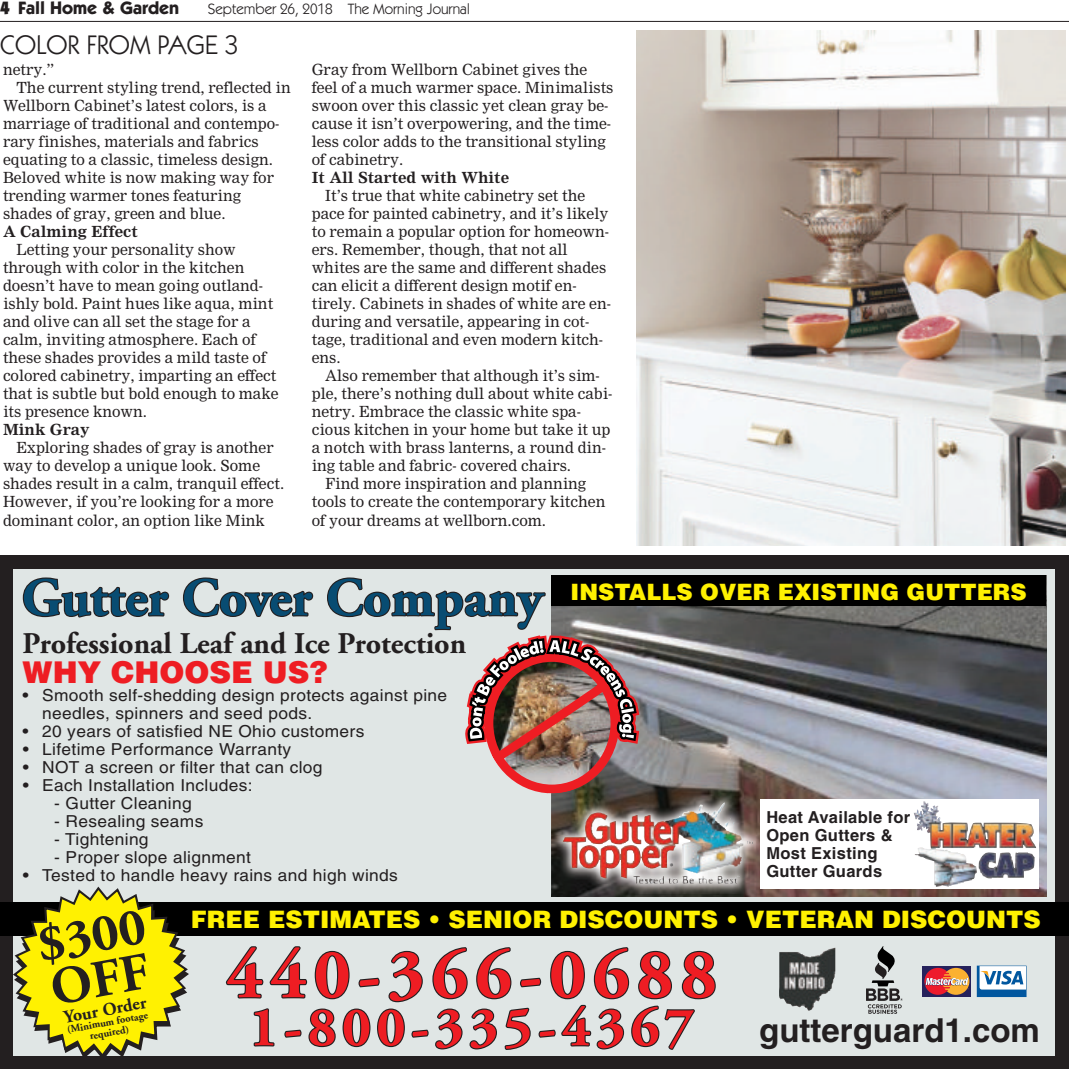
<style>
.page{position:relative;width:1069px;height:1069px;background:#fff}
.page>*{position:absolute;margin:0;border:0;box-sizing:border-box;transform-origin:0 0}
.t1{font:700 70.5px "Adobe Garamond";letter-spacing:.1em;color:#ee1d23}
.t2{font:700 55.5px "Adobe Garamond";letter-spacing:.1em;color:#ee1d23}
.t3{font:700 54px "Adobe Garamond";color:#084c72}
.t4{font:700 52.5px/45px "Adobe Garamond";color:#231f20}
.t5{font:700 33px "Helvetica";color:#231f20}
.t6{font:700 30px "Adobe Garamond";color:#231f20}
.t7{font:900 30px "Helvetica";color:#ee1d23}
.t8{font:27px "Itc Kabel";color:#231f20}
.t9{font:900 24px "Helvetica";color:#fff101}
.t10{font:900 22.5px "Helvetica";color:#fff101}
.t11{font:700 18px "Itc Kabel";color:#231f20}
.t12{font:700 18px "Adobe Garamond";color:#231f20}
.t13{font:16.5px/18px "Helvetica";letter-spacing:.02em;color:#231f20;scale:1.05 1}
.t14{font:700 16.5px/18px "Helvetica";letter-spacing:.02em;color:#231f20}
.t15{font:15px/18px "Nimrod";color:#231f20}
.t16{font:700 15px "Nimrod";color:#231f20}
.t17{font:15px "Itc Kabel";color:#231f20}
.t18{font:700 10.5px/10.5px "Adobe Garamond";color:#231f20;text-align:center}
.s1{font-weight:900}
</style>
<div class="page">
<hr style="left:0;top:21px;width:1068px;height:1px;background:#231f20">
<div style="left:0;top:555px;width:1068px;height:513px;background:#231f20"></div>
<div style="left:14px;top:569px;width:1041px;height:486px;background:#e0e6e5"></div>
<img style="left:644px;top:605px;width:401px;height:291px">
<div style="left:551px;top:575px;width:494px;height:30px;background:#000"></div>
<svg style="left:457px;top:605px;width:187px;height:451px"></svg>
<svg style="left:463px;top:605px;width:176px;height:339px"></svg>
<svg style="left:22px;top:577px;width:148px;height:41px"></svg>
<svg style="left:182px;top:577px;width:132px;height:41px"></svg>
<svg style="left:327px;top:577px;width:219px;height:54px"></svg>
<svg style="left:225px;top:944px;width:491px;height:106px"></svg>
<div style="left:0;top:901px;width:1068px;height:34px;background:#000"></div>
<img style="left:779px;top:947px;width:56px;height:63px">
<svg style="left:866px;top:946px;width:36px;height:67px"></svg>
<svg style="left:922px;top:965px;width:48px;height:31px"></svg>
<svg style="left:925px;top:967px;width:44px;height:27px"></svg>
<svg style="left:978px;top:967px;width:45px;height:27px"></svg>
<div style="left:976px;top:965px;width:49px;height:31px;border:1px solid #01579f"></div>
<svg style="left:979px;top:965px;width:46px;height:24px"></svg>
<svg style="left:11px;top:885px;width:180px;height:171px"></svg>
<img style="left:633px;top:788px;width:130px;height:105px">
<img style="left:469px;top:640px;width:164px;height:253px">
<img style="left:577px;top:802px;width:166px;height:76px">
<div style="left:760px;top:798px;width:278px;height:90px;background:#fff"></div>
<img style="left:914px;top:801px;width:121px;height:85px">
<img style="left:636px;top:30px;width:429px;height:515px">
<p class="t11" style="left:0;top:2px;width:181px"><span class="s1">4</span> Fall Home &amp; Garden</p>
<p class="t17" style="left:208px;top:4px;width:264px">September 26, 2018 The Morning Journal</p>
<h3 class="t8" style="left:0;top:35px;width:240px">COLOR FROM PAGE 3</h3>
<p class="t15" style="left:3px;top:62px;width:53px">netry.”</p>
<p class="t15" style="left:16px;top:80px;width:275px">The current styling trend, reflected in</p>
<p class="t15" style="left:3px;top:98px;width:265px">Wellborn Cabinet’s latest colors, is a</p>
<p class="t15" style="left:3px;top:116px;width:278px">marriage of traditional and contempo-</p>
<p class="t15" style="left:3px;top:134px;width:257px">rary finishes, materials and fabrics</p>
<p class="t15" style="left:3px;top:152px;width:271px">equating to a classic, timeless design.</p>
<p class="t15" style="left:3px;top:170px;width:272px">Beloved white is now making way for</p>
<p class="t15" style="left:3px;top:188px;width:239px">trending warmer tones featuring</p>
<p class="t15" style="left:3px;top:206px;width:224px">shades of gray, green and blue.</p>
<p class="t16" style="left:3px;top:226px;width:136px">A Calming Effect</p>
<p class="t15" style="left:3px;top:242px;width:277px;text-indent:14px">Letting your personality show through with color in the kitchen doesn’t have to mean going outland&shy;ishly bold. Paint hues like aqua, mint and olive can all set the stage for a calm, inviting atmosphere. Each of these shades provides a mild taste of colored cabinetry, imparting an effect that is subtle but bold enough to make its presence known.</p>
<p class="t16" style="left:3px;top:424px;width:88px">Mink Gray</p>
<p class="t15" style="left:3px;top:440px;width:282px;text-indent:14px">Exploring shades of gray is another way to develop a unique look. Some shades result in a calm, tranquil effect.<br>However, if you’re looking for a more dominant color, an option like Mink</p>
<p class="t15" style="left:312px;top:62px;width:303px">Gray from Wellborn Cabinet gives the feel of a much warmer space. Minimalists swoon over this classic yet clean gray be&shy;cause it isn’t overpowering, and the time&shy;less color adds to the transitional styling of cabinetry.</p>
<p class="t16" style="left:312px;top:172px;width:199px">It All Started with White</p>
<p class="t15" style="left:312px;top:188px;width:300px;text-indent:14px">It’s true that white cabinetry set the pace for painted cabinetry, and it’s likely to remain a popular option for homeown&shy;ers. Remember, though, that not all whites are the same and different shades can elicit a different design motif en&shy;tirely. Cabinets in shades of white are en&shy;during and versatile, appearing in cot&shy;tage, traditional and even modern kitch&shy;ens.</p>
<p class="t15" style="left:325px;top:368px;width:276px">Also remember that although it’s sim-</p>
<p class="t15" style="left:312px;top:386px;width:302px">ple, there’s nothing dull about white cabi-</p>
<p class="t15" style="left:312px;top:404px;width:270px">netry. Embrace the classic white spa-</p>
<p class="t15" style="left:312px;top:422px;width:300px">cious kitchen in your home but take it up</p>
<p class="t15" style="left:312px;top:440px;width:295px">a notch with brass lanterns, a round din-</p>
<p class="t15" style="left:312px;top:458px;width:261px">ing table and fabric- covered chairs.</p>
<p class="t15" style="left:325px;top:476px;width:262px">Find more inspiration and planning</p>
<p class="t15" style="left:312px;top:494px;width:295px">tools to create the contemporary kitchen</p>
<p class="t15" style="left:312px;top:512px;width:236px">of your dreams at wellborn.com.</p>
<h3 class="t3" style="left:22px;top:568px;width:522px">Gutter Cover Company</h3>
<h3 class="t10" style="left:570px;top:583px;width:457px">INSTALLS OVER EXISTING GUTTERS</h3>
<h3 class="t6" style="left:23px;top:627px;width:445px">Professional Leaf and Ice Protection</h3>
<h3 class="t7" style="left:23px;top:661px;width:306px">WHY CHOOSE US?</h3>
<p class="t13" style="left:42px;top:686px;width:387px;text-indent:-20px">• Smooth self-shedding design protects against pine needles, spinners and seed pods.</p>
<p class="t13" style="left:23px;top:722px;width:327px">• 20 years of satisfied NE Ohio customers</p>
<p class="t13" style="left:23px;top:740px;width:257px">• Lifetime Performance Warranty</p>
<p class="t13" style="left:23px;top:758px;width:287px">• NOT a screen or filter that can clog</p>
<p class="t13" style="left:23px;top:776px;width:220px">• Each Installation Includes:</p>
<p class="t13" style="left:54px;top:794px;width:132px">- Gutter Cleaning</p>
<p class="t13" style="left:54px;top:812px;width:143px">- Resealing seams</p>
<p class="t13" style="left:54px;top:830px;width:91px">- Tightening</p>
<p class="t13" style="left:54px;top:848px;width:189px">- Proper slope alignment</p>
<p class="t13" style="left:23px;top:866px;width:359px">• Tested to handle heavy rains and high winds</p>
<p class="t14" style="left:766px;top:809px;width:145px">Heat Available for<br>Open Gutters &amp;<br>Most Existing<br>Gutter Guards</p>
<h3 class="t4" style="left:34px;top:924px;width:111px;rotate:-11deg">$300<br>OFF</h3>
<p class="t12" style="left:62px;top:1007px;width:85px;rotate:-11deg">Your Order</p>
<p class="t18" style="left:66px;top:1024px;width:83px;rotate:-11deg">(Minimum footage required)</p>
<h3 class="t9" style="left:191px;top:910px;width:851px">FREE ESTIMATES • SENIOR DISCOUNTS • VETERAN DISCOUNTS</h3>
<h1 class="t1" style="left:226px;top:936px;width:492px">440-366-0688</h1>
<h2 class="t2" style="left:249px;top:997px;width:446px">1-800-335-4367</h2>
<h3 class="t5" style="left:759px;top:1018px;width:282px">gutterguard1.com</h3>
</div>
